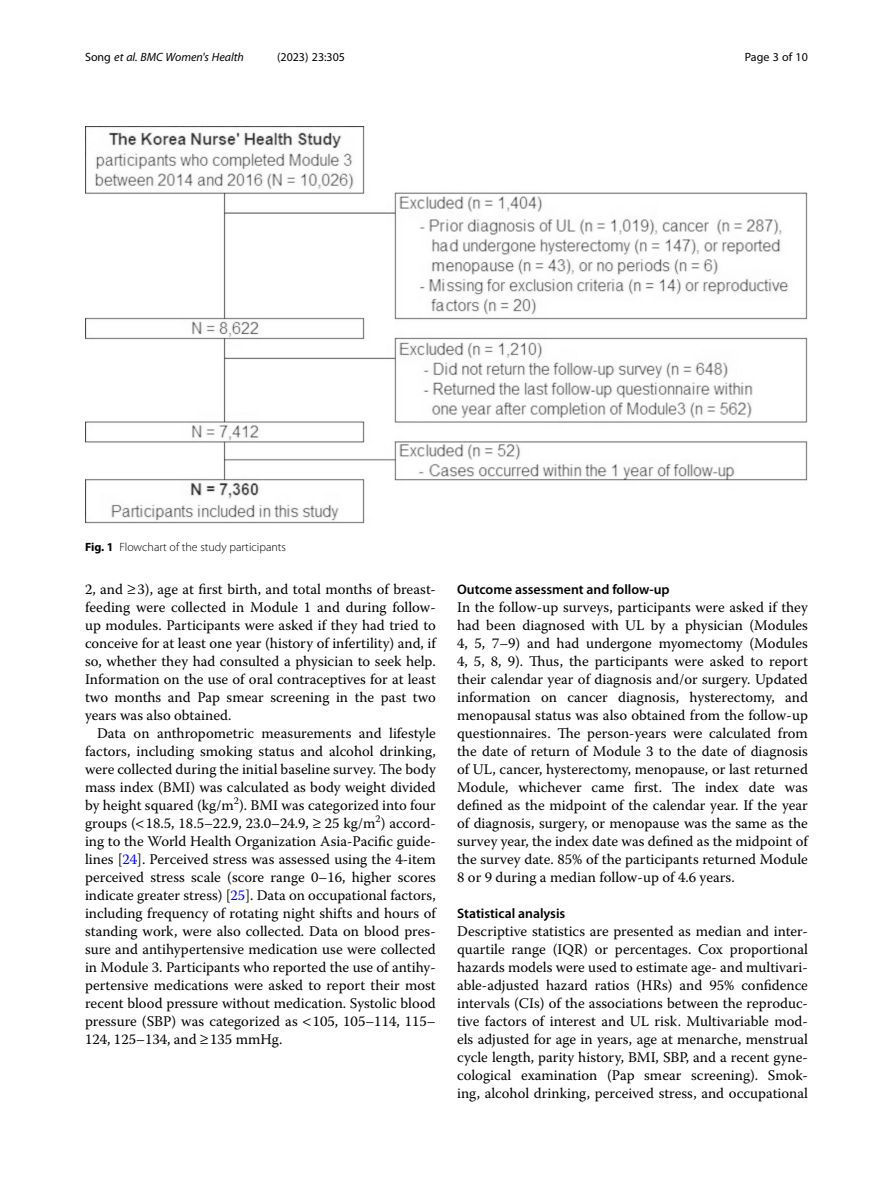
<style>
.page{position:relative;width:893px;height:1191px;background:#fff}
.page>*{position:absolute;margin:0;border:0;box-sizing:border-box;transform-origin:0 0}
.Body_Text{font:14.7px/18px "Warnock Pro";color:#000;text-align:justify}
.Body_Text_Indent{font:14.7px/18px "Warnock Pro";color:#000;text-align:justify}
.Head_2{font:600 13.8px "Myriad Pro";color:#000}
.Figure_Caption{font:300 12px "Myriad Pro";color:#000}
.t1{font:italic 12px "Myriad Pro";color:#000}
.t2{font:12px "Myriad Pro";color:#000}
.s1{font-style:normal}
.s2{font-weight:700}
.s3{color:#00f}
</style>
<div class="page">
<img style="left:85px;top:126px;width:723px;height:397px">
<p class="t1" style="left:85px;top:50px;width:160px"><span class="s1">Song</span> et al. BMC Women's Health</p>
<p class="t2" style="left:277px;top:50px;width:70px">(2023) 23:305</p>
<p class="t2" style="left:745px;top:50px;width:65px">Page 3 of 10</p>
<p class="Figure_Caption" style="left:85px;top:540px;width:203px"><span class="s2">Fig. 1</span> Flowchart of the study participants</p>
<p class="Body_Text" style="left:85px;top:580px;width:352px">2, and ≥3), age at first birth, and total months of breast&shy;feeding were collected in Module 1 and during follow&shy;up modules. Participants were asked if they had tried to conceive for at least one year (history of infertility) and, if so, whether they had consulted a physician to seek help.<br>Information on the use of oral contraceptives for at least two months and Pap smear screening in the past two years was also obtained.</p>
<p class="Body_Text_Indent" style="left:85px;top:724px;width:352px;text-indent:12px">Data on anthropometric measurements and lifestyle factors, including smoking status and alcohol drinking, were collected during the initial baseline survey. The body mass index (BMI) was calculated as body weight divided by height squared (kg/m<sup>2</sup>). BMI was categorized into four groups ( 18.5, 18.5–22.9, 23.0–24.9, ≥ 25 kg/m<sup>2</sup>) accord&shy;ing to the World Health Organization Asia-Pacific guide&shy;lines [<span class="s3">24</span>]. Perceived stress was assessed using the 4-item perceived stress scale (score range 0–16, higher scores indicate greater stress) [<span class="s3">25</span>]. Data on occupational factors, including frequency of rotating night shifts and hours of standing work, were also collected. Data on blood pres&shy;sure and antihypertensive medication use were collected in Module 3. Participants who reported the use of antihy&shy;pertensive medications were asked to report their most recent blood pressure without medication. Systolic blood pressure (SBP) was categorized as 105, 105–114, 115– 124, 125–134, and ≥135 mmHg.</p>
<p class="Head_2" style="left:457px;top:581px;width:214px">Outcome assessment and follow-up</p>
<p class="Body_Text" style="left:457px;top:598px;width:352px">In the follow-up surveys, participants were asked if they had been diagnosed with UL by a physician (Modules 4, 5, 7–9) and had undergone myomectomy (Modules 4, 5, 8, 9). Thus, the participants were asked to report their calendar year of diagnosis and/or surgery. Updated information on cancer diagnosis, hysterectomy, and menopausal status was also obtained from the follow-up questionnaires. The person-years were calculated from the date of return of Module 3 to the date of diagnosis of UL, cancer, hysterectomy, menopause, or last returned Module, whichever came first. The index date was defined as the midpoint of the calendar year. If the year of diagnosis, surgery, or menopause was the same as the survey year, the index date was defined as the midpoint of the survey date. 85% of the participants returned Module 8 or 9 during a median follow-up of 4.6 years.</p>
<p class="Head_2" style="left:457px;top:905px;width:110px">Statistical analysis</p>
<p class="Body_Text" style="left:457px;top:922px;width:352px">Descriptive statistics are presented as median and inter&shy;quartile range (IQR) or percentages. Cox proportional hazards models were used to estimate age- and multivari&shy;able-adjusted hazard ratios (HRs) and 95% confidence intervals (CIs) of the associations between the reproduc&shy;tive factors of interest and UL risk. Multivariable mod&shy;els adjusted for age in years, age at menarche, menstrual cycle length, parity history, BMI, SBP, and a recent gyne&shy;cological examination (Pap smear screening). Smok&shy;ing, alcohol drinking, perceived stress, and occupational</p>
</div>
